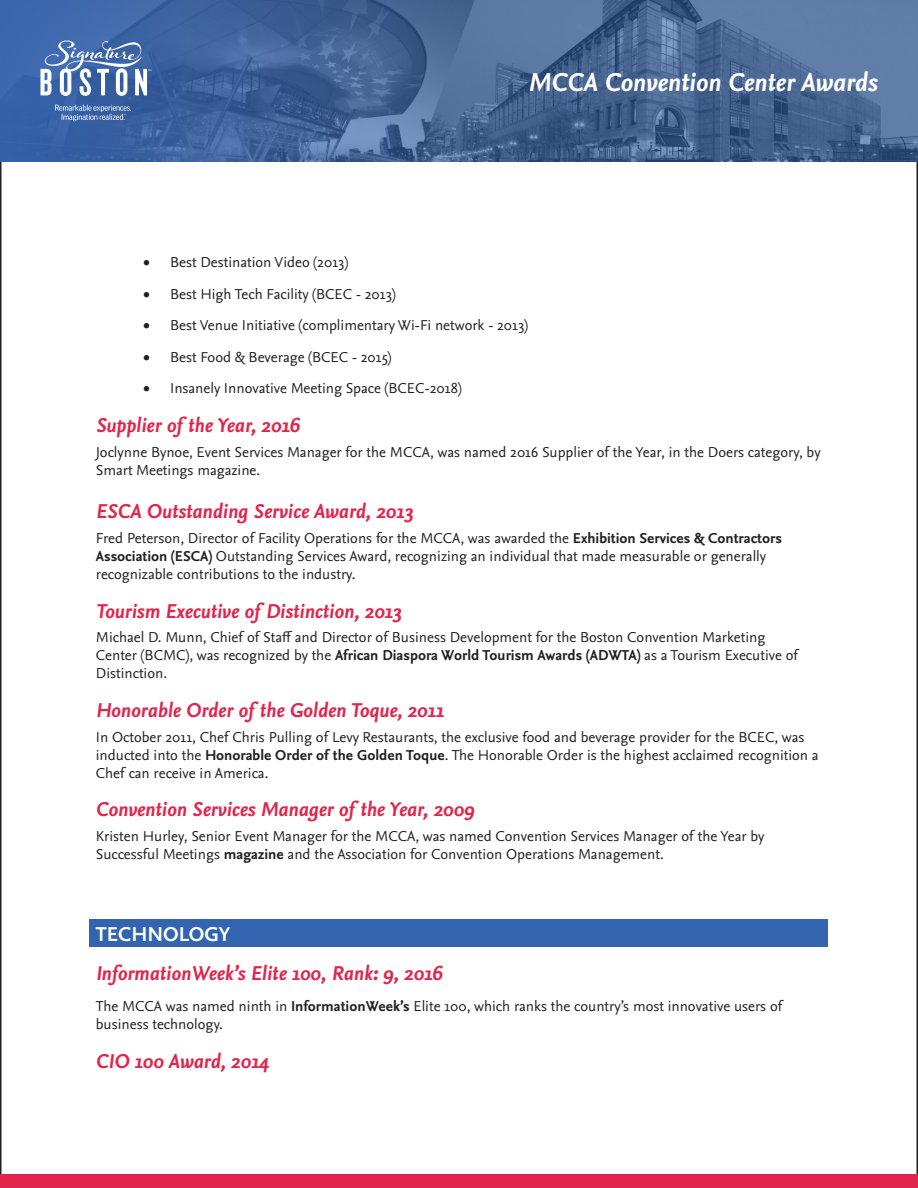
<style>
.page{position:relative;width:918px;height:1188px;background:#fff}
.page>*{position:absolute;margin:0;border:0;box-sizing:border-box;transform-origin:0 0}
.t1{font:italic 700 27px "Nexus Sans Pro";color:#fff}
.Paragraph_Style_4{font:italic 700 21px "Nexus Sans Pro";color:#e1264d}
.Paragraph_Style_3{font:italic 700 21px "Nexus Sans Pro";color:#e1264d}
.Paragraph_Style_1{font:700 21px "Nexus Sans Pro";color:#fff}
.Paragraph_Style_3-2{font:15px/18px "Nexus Sans Pro";color:#231f20}
.Paragraph_Style_4-2{font:15px/18px "Nexus Sans Pro";color:#231f20}
.s1{font-weight:700}
</style>
<div class="page">
<img style="left:0;top:0;width:918px;height:162px">
<div style="left:0;top:1174px;width:918px;height:14px;background:#e1264d"></div>
<svg style="left:40px;top:40px;width:111px;height:81px;background:#6786b9"></svg>
<div style="left:89px;top:919px;width:739px;height:28px;background:#3264b0"></div>
<h1 class="t1" style="left:528px;top:62px;width:351px">MCCA Convention Center Awards</h1>
<p class="Paragraph_Style_3-2" style="left:143px;top:253px;width:207px">• Best Destination Video (2013)</p>
<p class="Paragraph_Style_3-2" style="left:143px;top:284px;width:254px">• Best High Tech Facility (BCEC - 2013)</p>
<p class="Paragraph_Style_3-2" style="left:143px;top:316px;width:386px">• Best Venue Initiative (complimentary Wi-Fi network - 2013)</p>
<p class="Paragraph_Style_3-2" style="left:143px;top:347px;width:250px">• Best Food &amp; Beverage (BCEC - 2015)</p>
<p class="Paragraph_Style_3-2" style="left:143px;top:379px;width:320px">• Insanely Innovative Meeting Space (BCEC-2018)</p>
<p class="Paragraph_Style_4" style="left:96px;top:409px;width:206px">Supplier of the Year, 2016</p>
<p class="Paragraph_Style_3-2" style="left:96px;top:442px;width:726px">Joclynne Bynoe, Event Services Manager for the MCCA, was named 2016 Supplier of the Year, in the Doers category, by<br>Smart Meetings magazine.</p>
<p class="Paragraph_Style_3" style="left:96px;top:495px;width:319px">ESCA Outstanding Service Award, 2013</p>
<p class="Paragraph_Style_3-2" style="left:96px;top:528px;width:688px">Fred Peterson, Director of Facility Operations for the MCCA, was awarded the <span class="s1">Exhibition Services &amp; Contractors<br>Association (ESCA)</span> Outstanding Services Award, recognizing an individual that made measurable or generally recognizable contributions to the industry.</p>
<p class="Paragraph_Style_4" style="left:96px;top:595px;width:307px">Tourism Executive of Distinction, 2013</p>
<p class="Paragraph_Style_3-2" style="left:96px;top:628px;width:703px">Michael D. Munn, Chief of Staff and Director of Business Development for the Boston Convention Marketing<br>Center (BCMC), was recognized by the <span class="s1">African Diaspora World Tourism Awards (ADWTA)</span> as a Tourism Executive of<br>Distinction.</p>
<p class="Paragraph_Style_4" style="left:96px;top:694px;width:350px">Honorable Order of the Golden Toque, 2011</p>
<p class="Paragraph_Style_3-2" style="left:96px;top:727px;width:724px">In October 2011, Chef Chris Pulling of Levy Restaurants, the exclusive food and beverage provider for the BCEC, was inducted into the <span class="s1">Honorable Order of the Golden Toque</span>. The Honorable Order is the highest acclaimed recognition a<br>Chef can receive in America.</p>
<p class="Paragraph_Style_4" style="left:96px;top:794px;width:380px">Convention Services Manager of the Year, 2009</p>
<p class="Paragraph_Style_3-2" style="left:96px;top:826px;width:670px">Kristen Hurley, Senior Event Manager for the MCCA, was named Convention Services Manager of the Year by<br>Successful Meetings <span class="s1">magazine</span> and the Association for Convention Operations Management.</p>
<p class="Paragraph_Style_1" style="left:96px;top:918px;width:136px">TECHNOLOGY</p>
<p class="Paragraph_Style_4" style="left:96px;top:957px;width:348px">InformationWeek’s Elite 100, Rank: 9, 2016</p>
<p class="Paragraph_Style_4-2" style="left:96px;top:997px;width:688px">The MCCA was named ninth in <span class="s1">InformationWeek’s</span> Elite 100, which ranks the country’s most innovative users of business technology.</p>
<p class="Paragraph_Style_4" style="left:96px;top:1045px;width:175px">CIO 100 Award, 2014</p>
</div>
